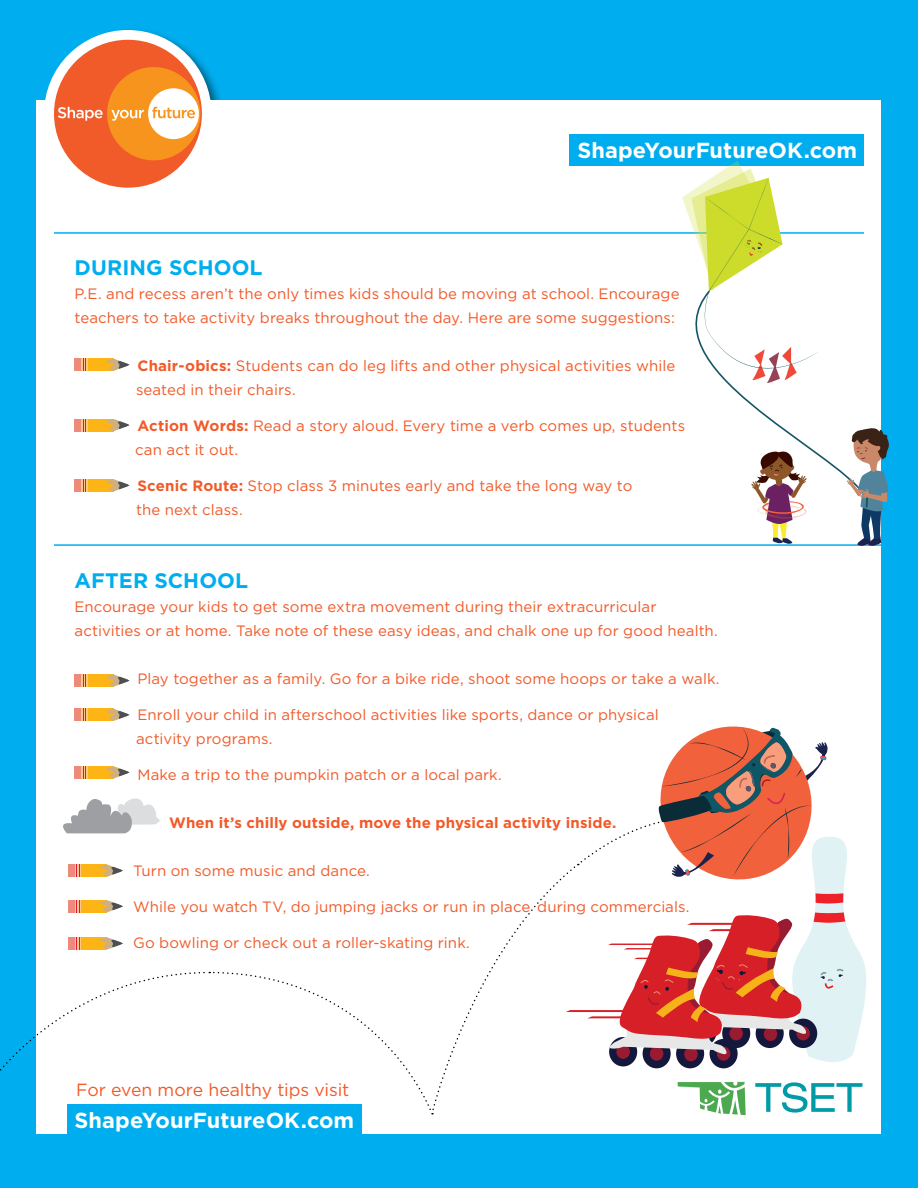
<style>
.page{position:relative;width:918px;height:1188px;background:#00aeef}
.page>*{position:absolute;margin:0;border:0;box-sizing:border-box;transform-origin:0 0}
.t1{font:700 21.75px "Gotham";letter-spacing:.005em;color:#fff}
.t2{font:700 21px "Gotham";letter-spacing:.005em;color:#00aeef}
.t3{font:17.7px "Gotham";letter-spacing:-.01em;color:#f15a29}
.t4{font:15px/24px "Gotham";letter-spacing:.005em;color:#f15a29}
.t5{font:700 15px "Gotham";letter-spacing:.01em;color:#f15a29}
.s1{font-weight:700}
</style>
<div class="page">
<div style="left:41px;top:27px;width:184px;height:184px;background:#000;opacity:.5"></div>
<div style="left:44px;top:30px;width:168px;height:168px;background:#fff;border-radius:50%"></div>
<div style="left:37px;top:100px;width:844px;height:1034px;background:#fff"></div>
<div style="left:54px;top:40px;width:148px;height:148px;background:#f15a29;border-radius:50%"></div>
<div style="left:107px;top:67px;width:93px;height:93px;background:#f7941e;border-radius:50%"></div>
<div style="left:148px;top:88px;width:51px;height:51px;background:#fff;border-radius:50%"></div>
<svg style="left:58px;top:107px;width:45px;height:14px"></svg>
<svg style="left:111px;top:110px;width:33px;height:11px"></svg>
<svg style="left:152px;top:107px;width:43px;height:11px"></svg>
<div style="left:67px;top:1104px;width:294px;height:32px;background:#00aeef"></div>
<hr style="left:54px;top:232px;width:810px;height:2px;background:#00aeef">
<hr style="left:54px;top:544px;width:835px;height:2px;background:#00aeef">
<div style="left:570px;top:134px;width:294px;height:31px;background:#00aeef"></div>
<svg style="left:729px;top:385px;width:117px;height:92px"></svg>
<svg style="left:846px;top:428px;width:43px;height:118px"></svg>
<div style="left:75px;top:674px;width:6px;height:13px;background:#ee8a7a"></div>
<div style="left:81px;top:674px;width:7px;height:13px;background:#fdc78b"></div>
<div style="left:88px;top:674px;width:26px;height:13px;background:#fcb515"></div>
<svg style="left:83px;top:674px;width:3px;height:13px"></svg>
<svg style="left:106px;top:674px;width:24px;height:13px"></svg>
<div style="left:75px;top:359px;width:6px;height:12px;background:#ee8a7a"></div>
<div style="left:81px;top:359px;width:7px;height:12px;background:#fdc78b"></div>
<div style="left:88px;top:359px;width:26px;height:12px;background:#fcb515"></div>
<svg style="left:83px;top:359px;width:3px;height:12px"></svg>
<svg style="left:106px;top:359px;width:24px;height:12px"></svg>
<div style="left:75px;top:419px;width:6px;height:12px;background:#ee8a7a"></div>
<div style="left:81px;top:419px;width:7px;height:12px;background:#fdc78b"></div>
<div style="left:88px;top:419px;width:26px;height:12px;background:#fcb515"></div>
<svg style="left:83px;top:419px;width:3px;height:12px"></svg>
<svg style="left:106px;top:419px;width:24px;height:12px"></svg>
<div style="left:75px;top:479px;width:6px;height:12px;background:#ee8a7a"></div>
<div style="left:81px;top:479px;width:7px;height:12px;background:#fdc78b"></div>
<div style="left:88px;top:479px;width:26px;height:12px;background:#fcb515"></div>
<svg style="left:83px;top:479px;width:3px;height:12px"></svg>
<svg style="left:106px;top:479px;width:24px;height:12px"></svg>
<svg style="left:751px;top:451px;width:57px;height:93px"></svg>
<svg style="left:682px;top:161px;width:136px;height:224px"></svg>
<svg style="left:0;top:709px;width:866px;height:406px"></svg>
<h1 class="t1" style="left:577px;top:135px;width:281px">ShapeYourFutureOK.com</h1>
<h2 class="t2" style="left:75px;top:254px;width:190px">DURING SCHOOL</h2>
<p class="t4" style="left:75px;top:281px;width:606px">P.E. and recess aren’t the only times kids should be moving at school. Encourage teachers to take activity breaks throughout the day. Here are some suggestions:</p>
<p class="t4" style="left:136px;top:353px;width:541px"><span class="s1">Chair-obics:</span> Students can do leg lifts and other physical activities while seated in their chairs.</p>
<p class="t4" style="left:135px;top:413px;width:552px"><span class="s1">Action Words:</span> Read a story aloud. Every time a verb comes up, students can act it out.</p>
<p class="t4" style="left:136px;top:473px;width:498px"><span class="s1">Scenic Route:</span> Stop class 3 minutes early and take the long way to the next class.</p>
<h2 class="t2" style="left:75px;top:567px;width:175px">AFTER SCHOOL</h2>
<p class="t4" style="left:75px;top:595px;width:645px">Encourage your kids to get some extra movement during their extracurricular activities or at home. Take note of these easy ideas, and chalk one up for good health.</p>
<p class="t4" style="left:138px;top:667px;width:584px">Play together as a family. Go for a bike ride, shoot some hoops or take a walk.</p>
<p class="t4" style="left:136px;top:703px;width:524px">Enroll your child in afterschool activities like sports, dance or physical activity programs.</p>
<p class="t4" style="left:138px;top:763px;width:366px">Make a trip to the pumpkin patch or a local park.</p>
<p class="t5" style="left:169px;top:813px;width:449px">When it’s chilly outside, move the physical activity inside.</p>
<p class="t4" style="left:133px;top:859px;width:238px">Turn on some music and dance.</p>
<p class="t4" style="left:133px;top:895px;width:558px">While you watch TV, do jumping jacks or run in place during commercials.</p>
<p class="t4" style="left:133px;top:931px;width:338px">Go bowling or check out a roller-skating rink.</p>
<p class="t3" style="left:76px;top:1079px;width:275px">For even more healthy tips visit</p>
<h1 class="t1" style="left:75px;top:1106px;width:281px">ShapeYourFutureOK.com</h1>
</div>
